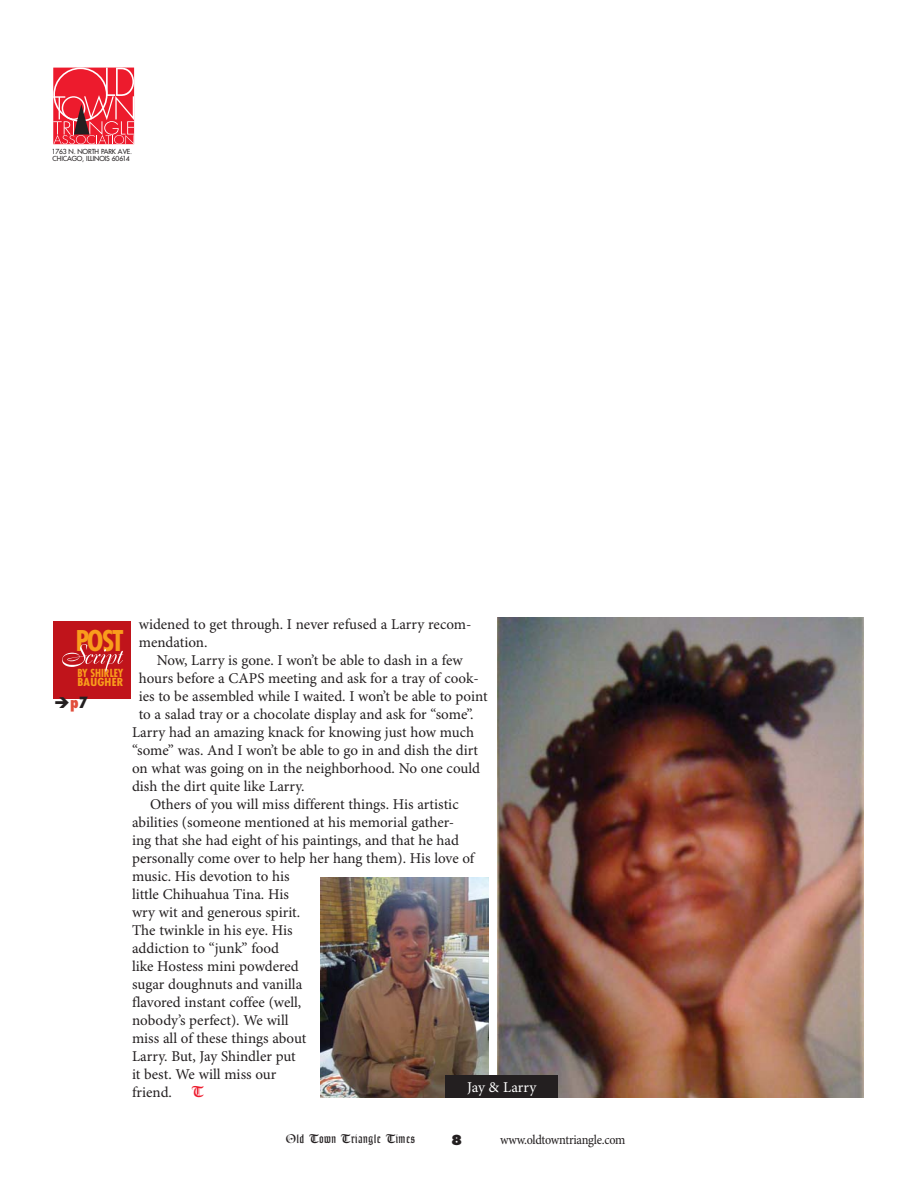
<style>
.page{position:relative;width:918px;height:1188px;background:#fff}
.page>*{position:absolute;margin:0;border:0;box-sizing:border-box;transform-origin:0 0}
.t1{font:700 condensed 27.75px "Futura Std";color:#f99d1c}
.t2{font:15px/18px "Minion Pro";color:#231f20}
.t3{font:15px "Minion Pro";color:#fff}
.t4{font:800 condensed 15px "Futura Std";color:#e14d3b}
.t5{font:condensed 13.5px "Minion Pro";letter-spacing:-.02em;color:#231f20}
.t6{font:800 13.5px "Futura Std";color:#231f20}
.t7{font:12px "Goudy Text MT Std";letter-spacing:.05em;color:#231f20}
.t8{font:700 condensed 10.8px/9.3px "Futura Std";color:#f99d1c}
.t9{font:500 6.75px/7.5px "Futura Std";letter-spacing:-.015em;color:#231f20}
.s1{color:#231f20}
.s2{font-family:"Goudy Text MT Std";color:#ed1b2d}
</style>
<div class="page">
<svg style="left:53px;top:68px;width:82px;height:77px"></svg>
<svg style="left:53px;top:68px;width:81px;height:76px;background:#e84250"></svg>
<div style="left:53px;top:621px;width:78px;height:78px;background:#c0141b"></div>
<svg style="left:62px;top:644px;width:61px;height:28px"></svg>
<img style="left:497px;top:618px;width:366px;height:480px">
<img style="left:320px;top:878px;width:168px;height:220px">
<div style="left:446px;top:1076px;width:112px;height:22px;background:#231f20"></div>
<p class="t9" style="left:52px;top:148px;width:82px">1763 N. NORTH PARK AVE.<br>CHICAGO, ILLINOIS 60614</p>
<h1 class="t1" style="left:76px;top:628px;width:49px">POST</h1>
<p class="t8" style="left:77px;top:669px;width:48px">BY SHIRLEY<br>BAUGHER</p>
<p class="t4" style="left:54px;top:694px;width:35px"><span class="s1">➔</span>p<span class="s1">7</span></p>
<p class="t2" style="left:139px;top:616px;width:334px">widened to get through. I never refused a Larry recom&shy;mendation.</p>
<p class="t2" style="left:157px;top:652px;width:308px">Now, Larry is gone. I won’t be able to dash in a few</p>
<p class="t2" style="left:139px;top:670px;width:342px">hours before a CAPS meeting and ask for a tray of cook-</p>
<p class="t2" style="left:139px;top:688px;width:350px">ies to be assembled while I waited. I won’t be able to point</p>
<p class="t2" style="left:139px;top:706px;width:336px">to a salad tray or a chocolate display and ask for “some”.</p>
<p class="t2" style="left:132px;top:724px;width:344px">Larry had an amazing knack for knowing just how much</p>
<p class="t2" style="left:132px;top:742px;width:348px">“some” was. And I won’t be able to go in and dish the dirt</p>
<p class="t2" style="left:132px;top:760px;width:350px">on what was going on in the neighborhood. No one could</p>
<p class="t2" style="left:132px;top:778px;width:174px">dish the dirt quite like Larry.</p>
<p class="t2" style="left:150px;top:796px;width:310px">Others of you will miss different things. His artistic</p>
<p class="t2" style="left:132px;top:814px;width:324px">abilities (someone mentioned at his memorial gather-</p>
<p class="t2" style="left:132px;top:832px;width:329px">ing that she had eight of his paintings, and that he had</p>
<p class="t2" style="left:132px;top:850px;width:345px">personally come over to help her hang them). His love of</p>
<p class="t2" style="left:132px;top:868px;width:159px">music. His devotion to his</p>
<p class="t2" style="left:132px;top:886px;width:158px">little Chihuahua Tina. His</p>
<p class="t2" style="left:132px;top:904px;width:170px">wry wit and generous spirit.</p>
<p class="t2" style="left:132px;top:922px;width:162px">The twinkle in his eye. His</p>
<p class="t2" style="left:132px;top:940px;width:149px">addiction to “junk” food</p>
<p class="t2" style="left:132px;top:958px;width:168px">like Hostess mini powdered</p>
<p class="t2" style="left:132px;top:976px;width:172px">sugar doughnuts and vanilla</p>
<p class="t2" style="left:132px;top:994px;width:171px">flavored instant coffee (well,</p>
<p class="t2" style="left:132px;top:1012px;width:158px">nobody’s perfect). We will</p>
<p class="t2" style="left:132px;top:1030px;width:176px">miss all of these things about</p>
<p class="t2" style="left:132px;top:1048px;width:165px">Larry. But, Jay Shindler put</p>
<p class="t2" style="left:132px;top:1066px;width:146px">it best. We will miss our</p>
<p class="t2" style="left:132px;top:1084px;width:73px">friend. <span class="s2">T</span></p>
<p class="t6" style="left:451px;top:1133px;width:13px">8</p>
<p class="t3" style="left:467px;top:1082px;width:71px">Jay &amp; Larry</p>
<p class="t7" style="left:285px;top:1133px;width:131px">Old Town Triangle Times</p>
<p class="t5" style="left:500px;top:1134px;width:127px">www.oldtowntriangle.com</p>
</div>
